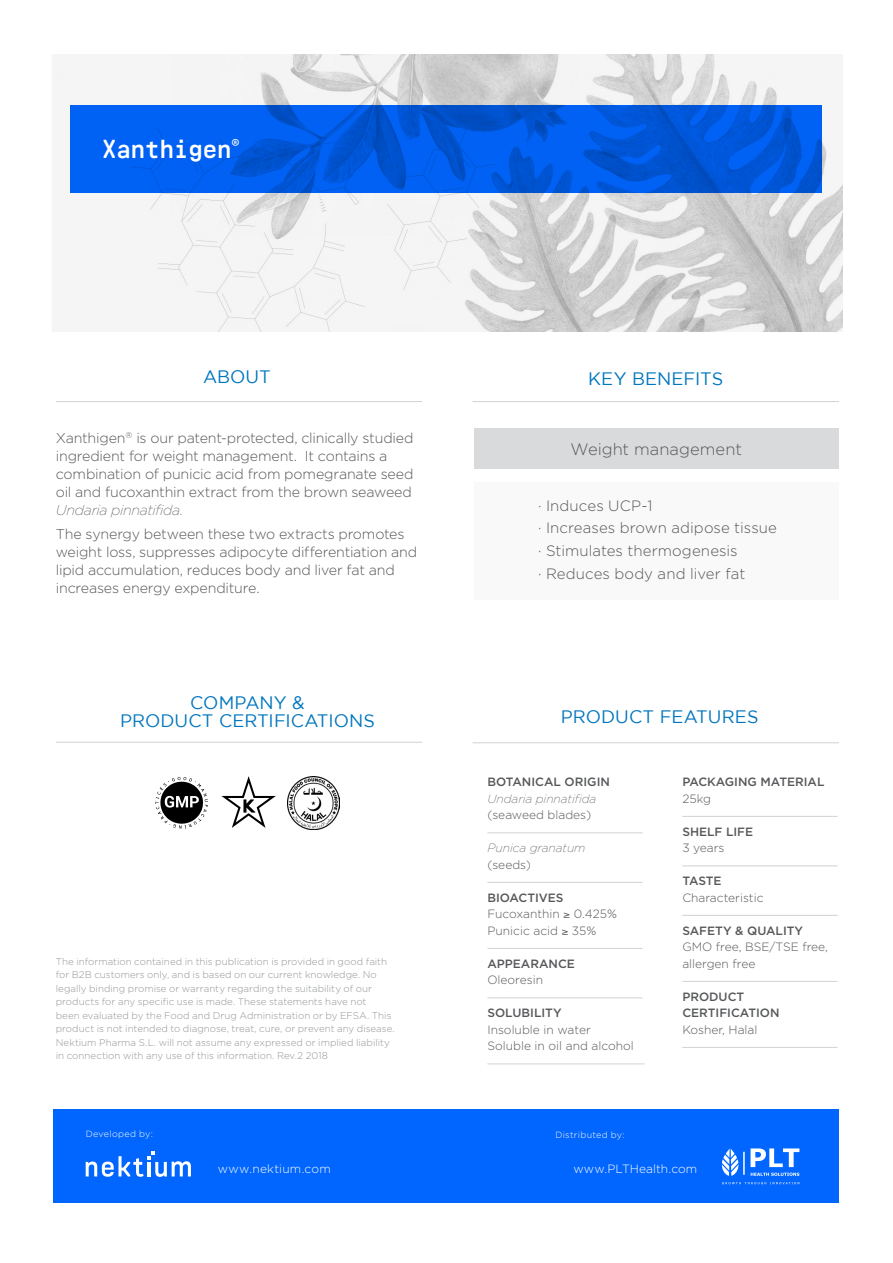
<style>
.page{position:relative;width:893px;height:1263px;background:#fff}
.page>*{position:absolute;margin:0;border:0;box-sizing:border-box;transform-origin:0 0}
.t1{font:700 28.5px "Realtime";letter-spacing:-.025em;color:#fff}
.t2{font:18px/18px "Gotham";letter-spacing:.005em;color:#0076be;text-align:center}
.t3{font:300 16.5px "Gotham HTF";color:#57585a}
.t4{font:300 15px "Gotham HTF";letter-spacing:.01em;color:#57585a}
.text{font:300 14.25px/18px "Gotham HTF";letter-spacing:-.015em;color:#57585a}
.t5{font:300 12px/16.5px "Gotham HTF";color:#57585a}
.t6{font:500 12px/16.5px "Gotham HTF";color:#57585a}
.t7{font:italic 200 12px "Gotham";color:#57585a}
.t8{font:300 12px "Gotham HTF";letter-spacing:.01em;color:#fff}
.t9{font:300 9.75px/13.5px "Gotham HTF";color:#939598}
.t10{font:300 9px "Gotham HTF";letter-spacing:.035em;color:#fff}
.s1{font-family:"Gotham";font-weight:200;font-style:italic}
</style>
<div class="page">
<img style="left:58px;top:54px;width:785px;height:278px">
<hr style="left:487px;top:833px;width:156px;height:1px;background:#d1d2d4">
<hr style="left:487px;top:882px;width:156px;height:1px;background:#d1d2d4">
<hr style="left:487px;top:948px;width:156px;height:1px;background:#d1d2d4">
<hr style="left:487px;top:998px;width:156px;height:1px;background:#d1d2d4">
<hr style="left:487px;top:1064px;width:158px;height:1px;background:#d1d2d4">
<hr style="left:682px;top:816px;width:155px;height:1px;background:#d1d2d4">
<hr style="left:682px;top:866px;width:155px;height:1px;background:#d1d2d4">
<hr style="left:682px;top:915px;width:155px;height:1px;background:#d1d2d4">
<hr style="left:682px;top:981px;width:155px;height:1px;background:#d1d2d4">
<hr style="left:682px;top:1047px;width:155px;height:1px;background:#d1d2d4">
<hr style="left:56px;top:401px;width:366px;height:1px;background:#d1d2d4">
<hr style="left:56px;top:742px;width:366px;height:1px;background:#d1d2d4">
<hr style="left:472px;top:401px;width:367px;height:1px;background:#d1d2d4">
<hr style="left:472px;top:742px;width:367px;height:1px;background:#d1d2d4">
<svg style="left:70px;top:105px;width:752px;height:88px;background:#005be4"></svg>
<div style="left:474px;top:482px;width:365px;height:118px;background:#f9f9f9"></div>
<div style="left:474px;top:429px;width:365px;height:40px;background:#d9dadc"></div>
<svg style="left:221px;top:776px;width:55px;height:52px"></svg>
<img style="left:288px;top:777px;width:52px;height:52px">
<svg style="left:155px;top:777px;width:53px;height:52px"></svg>
<div style="left:53px;top:1109px;width:786px;height:94px;background:#06f"></div>
<svg style="left:86px;top:1151px;width:105px;height:26px"></svg>
<svg style="left:722px;top:1148px;width:16px;height:28px"></svg>
<svg style="left:722px;top:1182px;width:77px;height:2px"></svg>
<svg style="left:751px;top:1148px;width:48px;height:28px"></svg>
<hr style="left:743px;top:1152px;width:2px;height:23px;background:#fff">
<p class="t1" style="left:102px;top:129px;width:140px">Xanthigen<sup>®</sup></p>
<p class="t2" style="left:203px;top:367px;width:69px">ABOUT</p>
<p class="t2" style="left:588px;top:369px;width:136px">KEY BENEFITS</p>
<p class="text" style="left:56px;top:428px;width:359px">Xanthigen<sup>®</sup> is our patent-protected, clinically studied ingredient for weight management. It contains a combination of punicic acid from pomegranate seed oil and fucoxanthin extract from the brown seaweed <span class="s1">Undaria pinnatifida.</span></p>
<p class="text" style="left:56px;top:525px;width:363px">The synergy between these two extracts promotes weight loss, suppresses adipocyte differentiation and lipid accumulation, reduces body and liver fat and increases energy expenditure.</p>
<p class="t2" style="left:120px;top:693px;width:256px">COMPANY &amp;<br>PRODUCT CERTIFICATIONS</p>
<p class="t9" style="left:56px;top:954px;width:340px">The information contained in this publication is provided in good faith for B2B customers only, and is based on our current knowledge. No legally binding promise or warranty regarding the suitability of our products for any specific use is made. These statements have not<br>been evaluated by the Food and Drug Administration or by EFSA. This product is not intended to diagnose, treat, cure, or prevent any disease.<br>Nektium Pharma S.L. will not assume any expressed or implied liability in connection with any use of this information. Rev.2 2018</p>
<p class="t3" style="left:571px;top:440px;width:173px">Weight management</p>
<p class="t4" style="left:538px;top:497px;width:116px">· Induces UCP-1</p>
<p class="t4" style="left:538px;top:520px;width:240px">· Increases brown adipose tissue</p>
<p class="t4" style="left:538px;top:543px;width:201px">· Stimulates thermogenesis</p>
<p class="t4" style="left:538px;top:566px;width:209px">· Reduces body and liver fat</p>
<p class="t2" style="left:561px;top:707px;width:199px">PRODUCT FEATURES</p>
<p class="t6" style="left:487px;top:773px;width:124px">BOTANICAL ORIGIN</p>
<p class="t7" style="left:487px;top:792px;width:111px">Undaria pinnatifida</p>
<p class="t5" style="left:487px;top:806px;width:105px">(seaweed blades)</p>
<p class="t7" style="left:487px;top:841px;width:100px">Punica granatum</p>
<p class="t5" style="left:487px;top:856px;width:45px">(seeds)</p>
<p class="t6" style="left:487px;top:889px;width:78px">BIOACTIVES</p>
<p class="t5" style="left:487px;top:905px;width:131px">Fucoxanthin ≥ 0.425%</p>
<p class="t5" style="left:487px;top:922px;width:110px">Punicic acid ≥ 35%</p>
<p class="t6" style="left:487px;top:955px;width:89px">APPEARANCE</p>
<p class="t5" style="left:487px;top:971px;width:57px">Oleoresin</p>
<p class="t6" style="left:487px;top:1004px;width:76px">SOLUBILITY</p>
<p class="t5" style="left:487px;top:1021px;width:105px">Insoluble in water</p>
<p class="t5" style="left:487px;top:1037px;width:148px">Soluble in oil and alcohol</p>
<p class="t6" style="left:682px;top:773px;width:144px">PACKAGING MATERIAL</p>
<p class="t5" style="left:682px;top:790px;width:30px">25kg</p>
<p class="t6" style="left:682px;top:823px;width:72px">SHELF LIFE</p>
<p class="t5" style="left:682px;top:839px;width:44px">3 years</p>
<p class="t6" style="left:682px;top:872px;width:41px">TASTE</p>
<p class="t5" style="left:682px;top:889px;width:83px">Characteristic</p>
<p class="t6" style="left:682px;top:922px;width:122px">SAFETY &amp; QUALITY</p>
<p class="t5" style="left:682px;top:938px;width:147px">GMO free, BSE/TSE free, allergen free</p>
<p class="t6" style="left:682px;top:988px;width:99px">PRODUCT<br>CERTIFICATION</p>
<p class="t5" style="left:682px;top:1021px;width:77px">Kosher, Halal</p>
<p class="t10" style="left:86px;top:1129px;width:69px">Developed by:</p>
<p class="t10" style="left:555px;top:1130px;width:71px">Distributed by:</p>
<p class="t8" style="left:218px;top:1162px;width:114px">www.nektium.com</p>
<p class="t8" style="left:573px;top:1162px;width:125px">www.PLTHealth.com</p>
</div>
